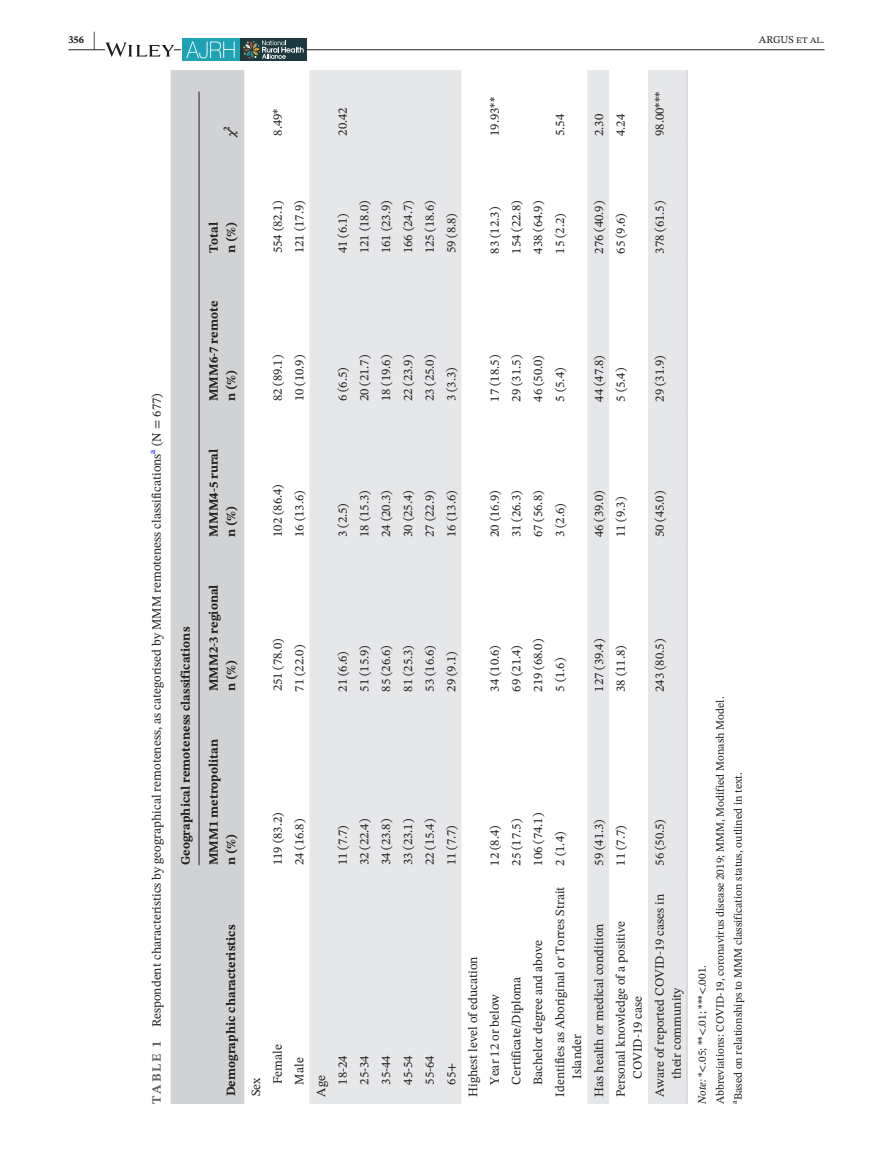
<style>
.page{position:relative;width:893px;height:1174px;background:#fff}
.page>*{position:absolute;margin:0;border:0;box-sizing:border-box;transform-origin:0 0}
.t1{font:12.75px/21.8px "STIX Two Text";color:#231f20}
.t2{font:700 12.75px/17.2px "STIX Two Text";color:#231f20}
.t3{font:italic 700 12.75px "STIX";color:#231f20}
.t4{font:11.25px/18px "STIX Two Text";color:#231f20}
.t5{font:10.5px "STIX Two Text";color:#231f20}
.t6{font:700 10.5px "STIX Two Text";color:#231f20}
.t7{font:8.85px "STIX Two Text";color:#00f}
.t8{font:7.8px "STIX Two Text";color:#231f20}
.s1{font-size:21px}
.s2{font-weight:700;color:#636366}
.s3{font-style:italic}
</style>
<div class="page">
<hr style="left:68px;top:49px;width:756px;height:1px;background:#231f20">
<svg style="left:105px;top:43px;width:69px;height:14px"></svg>
<div style="left:239px;top:39px;width:68px;height:22px;background:#1b393e"></div>
<div style="left:182px;top:39px;width:57px;height:22px;background:#1fa3b4"></div>
<svg style="left:186px;top:42px;width:49px;height:16px"></svg>
<svg style="left:243px;top:40px;width:61px;height:19px"></svg>
<div style="left:171px;top:70px;width:73px;height:1034px;background:#d1d2d4"></div>
<svg style="left:309px;top:70px;width:377px;height:1034px;fill:#e6e7e9"></svg>
<hr style="left:686px;top:872px;width:2px;height:232px;background:#d1d2d4">
<hr style="left:686px;top:699px;width:2px;height:173px;background:#d1d2d4">
<hr style="left:686px;top:544px;width:2px;height:155px;background:#d1d2d4">
<hr style="left:686px;top:409px;width:2px;height:135px;background:#d1d2d4">
<hr style="left:686px;top:261px;width:2px;height:148px;background:#d1d2d4">
<hr style="left:686px;top:143px;width:2px;height:118px;background:#d1d2d4">
<hr style="left:686px;top:70px;width:2px;height:73px;background:#d1d2d4">
<hr style="left:199px;top:92px;width:1px;height:773px;background:#231f20">
<p class="t6" style="left:68px;top:32px;width:29px">356 <span class="s1">|</span></p>
<p class="t5" style="left:759px;top:32px;width:67px">ARGUS et al.</p>
<p class="t3" style="left:222px;top:136px;width:11px;rotate:-90deg">χ<sup>2</sup></p>
<p class="t1" style="left:267px;top:136px;width:29px;rotate:-90deg">8.49*</p>
<p class="t1" style="left:332px;top:136px;width:30px;rotate:-90deg">20.42</p>
<p class="t1" style="left:484px;top:136px;width:40px;rotate:-90deg">19.93**</p>
<p class="t1" style="left:549px;top:136px;width:24px;rotate:-90deg">5.54</p>
<p class="t1" style="left:588px;top:136px;width:24px;rotate:-90deg">2.30</p>
<p class="t1" style="left:609px;top:136px;width:24px;rotate:-90deg">4.24</p>
<p class="t1" style="left:648px;top:136px;width:46px;rotate:-90deg">98.00***</p>
<p class="t2" style="left:205px;top:253px;width:33px;rotate:-90deg">Total n (%)</p>
<p class="t1" style="left:267px;top:253px;width:54px;rotate:-90deg">554 (82.1)</p>
<p class="t1" style="left:288px;top:253px;width:54px;rotate:-90deg">121 (17.9)</p>
<p class="t1" style="left:332px;top:253px;width:42px;rotate:-90deg">41 (6.1)</p>
<p class="t1" style="left:353px;top:253px;width:54px;rotate:-90deg">121 (18.0)</p>
<p class="t1" style="left:375px;top:253px;width:54px;rotate:-90deg">161 (23.9)</p>
<p class="t1" style="left:397px;top:253px;width:54px;rotate:-90deg">166 (24.7)</p>
<p class="t1" style="left:419px;top:253px;width:54px;rotate:-90deg">125 (18.6)</p>
<p class="t1" style="left:440px;top:253px;width:42px;rotate:-90deg">59 (8.8)</p>
<p class="t1" style="left:484px;top:253px;width:48px;rotate:-90deg">83 (12.3)</p>
<p class="t1" style="left:505px;top:253px;width:54px;rotate:-90deg">154 (22.8)</p>
<p class="t1" style="left:527px;top:253px;width:54px;rotate:-90deg">438 (64.9)</p>
<p class="t1" style="left:549px;top:253px;width:42px;rotate:-90deg">15 (2.2)</p>
<p class="t1" style="left:588px;top:254px;width:54px;rotate:-90deg">276 (40.9)</p>
<p class="t1" style="left:609px;top:254px;width:42px;rotate:-90deg">65 (9.6)</p>
<p class="t1" style="left:648px;top:254px;width:54px;rotate:-90deg">378 (61.5)</p>
<p class="t1" style="left:146px;top:446px;width:54px;rotate:-90deg">(N = 677)</p>
<p class="t7" style="left:146px;top:453px;width:6px;rotate:-90deg">a</p>
<p class="t1" style="left:146px;top:1104px;width:652px;rotate:-90deg"><span class="s2">TABLE 1</span> Respondent characteristics by geographical remoteness, as categorised by MMM remoteness classifications</p>
<p class="t2" style="left:205px;top:401px;width:102px;rotate:-90deg">MMM6-7 remote n (%)</p>
<p class="t2" style="left:205px;top:537px;width:90px;rotate:-90deg">MMM4-5 rural n (%)</p>
<p class="t1" style="left:267px;top:401px;width:48px;rotate:-90deg">82 (89.1)</p>
<p class="t1" style="left:288px;top:401px;width:48px;rotate:-90deg">10 (10.9)</p>
<p class="t1" style="left:332px;top:401px;width:35px;rotate:-90deg">6 (6.5)</p>
<p class="t1" style="left:353px;top:401px;width:48px;rotate:-90deg">20 (21.7)</p>
<p class="t1" style="left:375px;top:401px;width:48px;rotate:-90deg">18 (19.6)</p>
<p class="t1" style="left:397px;top:401px;width:48px;rotate:-90deg">22 (23.9)</p>
<p class="t1" style="left:419px;top:401px;width:48px;rotate:-90deg">23 (25.0)</p>
<p class="t1" style="left:440px;top:401px;width:35px;rotate:-90deg">3 (3.3)</p>
<p class="t1" style="left:484px;top:401px;width:48px;rotate:-90deg">17 (18.5)</p>
<p class="t1" style="left:505px;top:401px;width:48px;rotate:-90deg">29 (31.5)</p>
<p class="t1" style="left:527px;top:401px;width:48px;rotate:-90deg">46 (50.0)</p>
<p class="t1" style="left:549px;top:401px;width:35px;rotate:-90deg">5 (5.4)</p>
<p class="t1" style="left:588px;top:401px;width:48px;rotate:-90deg">44 (47.8)</p>
<p class="t1" style="left:609px;top:401px;width:35px;rotate:-90deg">5 (5.4)</p>
<p class="t1" style="left:648px;top:402px;width:48px;rotate:-90deg">29 (31.9)</p>
<p class="t1" style="left:267px;top:537px;width:54px;rotate:-90deg">102 (86.4)</p>
<p class="t1" style="left:288px;top:537px;width:48px;rotate:-90deg">16 (13.6)</p>
<p class="t1" style="left:332px;top:537px;width:35px;rotate:-90deg">3 (2.5)</p>
<p class="t1" style="left:353px;top:537px;width:48px;rotate:-90deg">18 (15.3)</p>
<p class="t1" style="left:375px;top:537px;width:48px;rotate:-90deg">24 (20.3)</p>
<p class="t1" style="left:397px;top:537px;width:48px;rotate:-90deg">30 (25.4)</p>
<p class="t1" style="left:419px;top:537px;width:48px;rotate:-90deg">27 (22.9)</p>
<p class="t1" style="left:440px;top:537px;width:48px;rotate:-90deg">16 (13.6)</p>
<p class="t1" style="left:484px;top:537px;width:48px;rotate:-90deg">20 (16.9)</p>
<p class="t1" style="left:505px;top:537px;width:48px;rotate:-90deg">31 (26.3)</p>
<p class="t1" style="left:527px;top:537px;width:48px;rotate:-90deg">67 (56.8)</p>
<p class="t1" style="left:549px;top:537px;width:35px;rotate:-90deg">3 (2.6)</p>
<p class="t1" style="left:588px;top:537px;width:48px;rotate:-90deg">46 (39.0)</p>
<p class="t1" style="left:609px;top:537px;width:42px;rotate:-90deg">11 (9.3)</p>
<p class="t1" style="left:648px;top:537px;width:48px;rotate:-90deg">50 (45.0)</p>
<p class="t2" style="left:177px;top:865px;width:240px;rotate:-90deg">Geographical remoteness classifications</p>
<p class="t2" style="left:205px;top:691px;width:109px;rotate:-90deg">MMM2-3 regional n (%)</p>
<p class="t1" style="left:267px;top:691px;width:54px;rotate:-90deg">251 (78.0)</p>
<p class="t1" style="left:288px;top:691px;width:48px;rotate:-90deg">71 (22.0)</p>
<p class="t1" style="left:332px;top:691px;width:42px;rotate:-90deg">21 (6.6)</p>
<p class="t1" style="left:353px;top:691px;width:48px;rotate:-90deg">51 (15.9)</p>
<p class="t1" style="left:375px;top:691px;width:48px;rotate:-90deg">85 (26.6)</p>
<p class="t1" style="left:397px;top:691px;width:48px;rotate:-90deg">81 (25.3)</p>
<p class="t1" style="left:419px;top:691px;width:48px;rotate:-90deg">53 (16.6)</p>
<p class="t1" style="left:440px;top:691px;width:42px;rotate:-90deg">29 (9.1)</p>
<p class="t1" style="left:484px;top:691px;width:48px;rotate:-90deg">34 (10.6)</p>
<p class="t1" style="left:505px;top:691px;width:48px;rotate:-90deg">69 (21.4)</p>
<p class="t1" style="left:527px;top:692px;width:54px;rotate:-90deg">219 (68.0)</p>
<p class="t1" style="left:549px;top:692px;width:35px;rotate:-90deg">5 (1.6)</p>
<p class="t1" style="left:588px;top:692px;width:54px;rotate:-90deg">127 (39.4)</p>
<p class="t1" style="left:609px;top:692px;width:48px;rotate:-90deg">38 (11.8)</p>
<p class="t1" style="left:648px;top:692px;width:54px;rotate:-90deg">243 (80.5)</p>
<p class="t2" style="left:205px;top:865px;width:128px;rotate:-90deg">MMM1 metropolitan n (%)</p>
<p class="t2" style="left:223px;top:1096px;width:173px;rotate:-90deg">Demographic characteristics</p>
<p class="t1" style="left:267px;top:865px;width:54px;rotate:-90deg">119 (83.2)</p>
<p class="t1" style="left:288px;top:865px;width:48px;rotate:-90deg">24 (16.8)</p>
<p class="t1" style="left:245px;top:1084px;width:41px;text-indent:-12px;rotate:-90deg">Sex<br>Female</p>
<p class="t1" style="left:288px;top:1084px;width:29px;rotate:-90deg">Male</p>
<p class="t1" style="left:332px;top:865px;width:42px;rotate:-90deg">11 (7.7)</p>
<p class="t1" style="left:353px;top:865px;width:48px;rotate:-90deg">32 (22.4)</p>
<p class="t1" style="left:375px;top:865px;width:48px;rotate:-90deg">34 (23.8)</p>
<p class="t1" style="left:397px;top:865px;width:48px;rotate:-90deg">33 (23.1)</p>
<p class="t1" style="left:419px;top:865px;width:48px;rotate:-90deg">22 (15.4)</p>
<p class="t1" style="left:440px;top:865px;width:42px;rotate:-90deg">11 (7.7)</p>
<p class="t1" style="left:310px;top:1084px;width:31px;text-indent:-12px;rotate:-90deg">Age<br>18-24</p>
<p class="t1" style="left:353px;top:1084px;width:31px;rotate:-90deg">25-34</p>
<p class="t1" style="left:375px;top:1084px;width:31px;rotate:-90deg">35-44</p>
<p class="t1" style="left:397px;top:1084px;width:31px;rotate:-90deg">45-54</p>
<p class="t1" style="left:419px;top:1084px;width:31px;rotate:-90deg">55-64</p>
<p class="t1" style="left:440px;top:1084px;width:23px;rotate:-90deg">65+</p>
<p class="t1" style="left:484px;top:865px;width:42px;rotate:-90deg">12 (8.4)</p>
<p class="t1" style="left:462px;top:1084px;width:130px;text-indent:-12px;rotate:-90deg">Highest level of education<br>Year 12 or below</p>
<p class="t1" style="left:505px;top:865px;width:48px;rotate:-90deg">25 (17.5)</p>
<p class="t1" style="left:505px;top:1084px;width:110px;rotate:-90deg">Certificate/Diploma</p>
<p class="t1" style="left:527px;top:865px;width:54px;rotate:-90deg">106 (74.1)</p>
<p class="t1" style="left:527px;top:1084px;width:146px;rotate:-90deg">Bachelor degree and above</p>
<p class="t1" style="left:549px;top:865px;width:35px;rotate:-90deg">2 (1.4)</p>
<p class="t1" style="left:551px;top:1078px;width:194px;line-height:17.2px;text-indent:-18px;rotate:-90deg">Identifies as Aboriginal or Torres Strait<br>Islander</p>
<p class="t1" style="left:588px;top:865px;width:48px;rotate:-90deg">59 (41.3)</p>
<p class="t1" style="left:609px;top:865px;width:42px;rotate:-90deg">11 (7.7)</p>
<p class="t1" style="left:588px;top:1096px;width:175px;rotate:-90deg">Has health or medical condition</p>
<p class="t1" style="left:612px;top:1078px;width:159px;line-height:17.2px;text-indent:-18px;rotate:-90deg">Personal knowledge of a positive<br>COVID-19 case</p>
<p class="t1" style="left:648px;top:865px;width:48px;rotate:-90deg">56 (50.5)</p>
<p class="t1" style="left:651px;top:1078px;width:186px;line-height:17.2px;text-indent:-18px;rotate:-90deg">Aware of reported COVID-19 cases in their community</p>
<p class="t4" style="left:693px;top:1104px;width:409px;rotate:-90deg"><span class="s3">Note:</span> *&lt;.05; **&lt;.01; ***&lt;.001.<br>Abbreviations: COVID-19, coronavirus disease 2019; MMM, Modified Monash Model.</p>
<p class="t4" style="left:729px;top:1100px;width:329px;rotate:-90deg">Based on relationships to MMM classification status, outlined in text.</p>
<p class="t8" style="left:728px;top:1104px;width:5px;rotate:-90deg">a</p>
</div>
